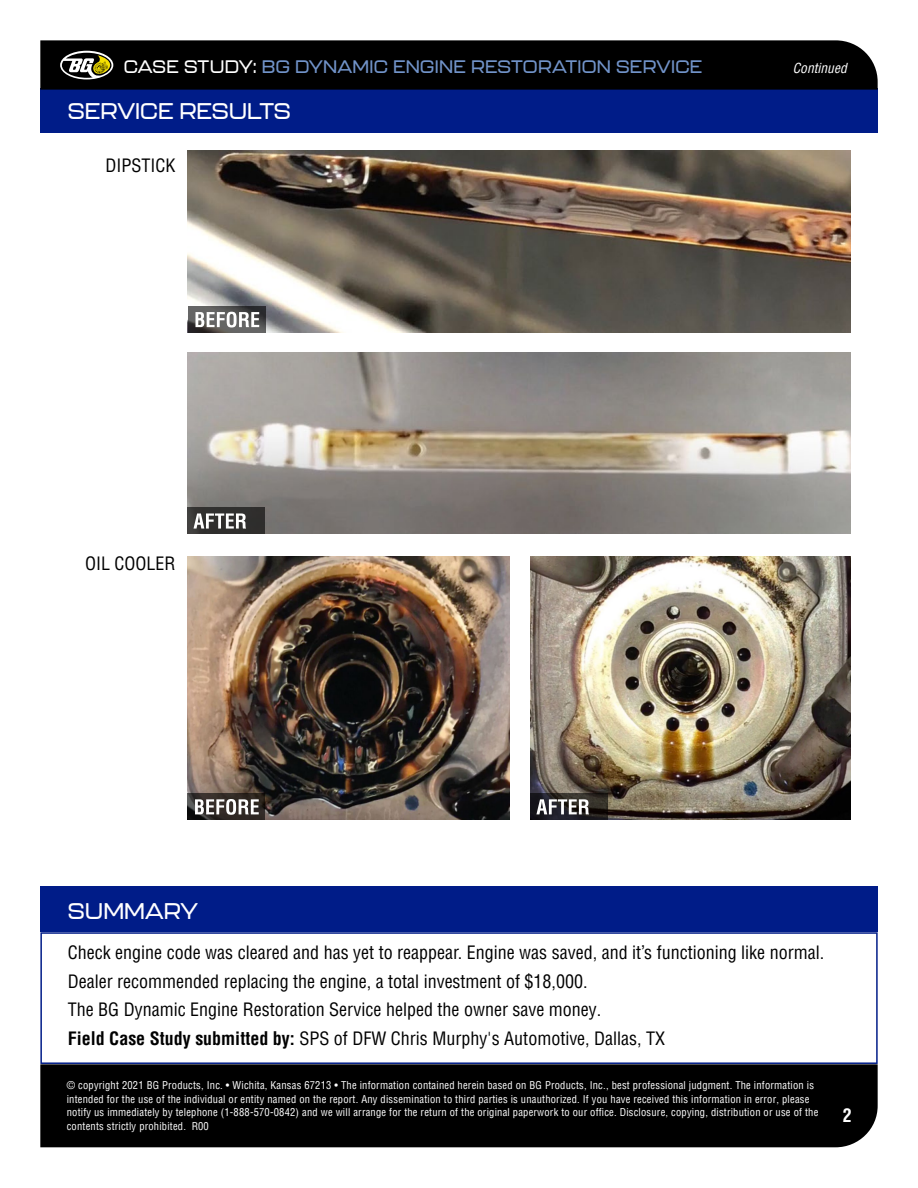
<style>
.page{position:relative;width:918px;height:1188px;background:#fff}
.page>*{position:absolute;margin:0;border:0;box-sizing:border-box;transform-origin:0 0}
.t1{font:500 22.5px "Kallisto";color:#fff}
.t2{font:condensed 18px/28.5px "Helvetica LT Pro";color:#000}
.t3{font:500 18px "Kallisto";letter-spacing:.015em;color:#7193c9}
.t4{font:700 condensed 18px "Helvetica LT Pro";color:#fff}
.t5{font:italic condensed 13.5px "Helvetica LT Pro";color:#fff}
.t6{font:condensed 10.5px/13.5px "Helvetica LT Pro";letter-spacing:.02em;color:#fff}
.s1{color:#fff}
.s2{font-weight:700}
</style>
<div class="page">
<img style="left:187px;top:352px;width:663px;height:182px">
<img style="left:188px;top:151px;width:663px;height:181px">
<svg style="left:188px;top:306px;width:78px;height:26px"></svg>
<svg style="left:196px;top:312px;width:63px;height:15px"></svg>
<div style="left:187px;top:507px;width:78px;height:27px;background:linear-gradient(to right,#373634,#2c2b2a)"></div>
<svg style="left:194px;top:513px;width:52px;height:16px"></svg>
<img style="left:530px;top:556px;width:321px;height:264px">
<img style="left:187px;top:556px;width:323px;height:264px">
<svg style="left:187px;top:793px;width:78px;height:27px"></svg>
<svg style="left:195px;top:799px;width:64px;height:16px"></svg>
<svg style="left:530px;top:793px;width:78px;height:27px"></svg>
<svg style="left:536px;top:799px;width:53px;height:15px"></svg>
<svg style="left:40px;top:932px;width:838px;height:132px"></svg>
<div style="left:40px;top:1064px;width:838px;height:83px;background:#000"></div>
<div style="left:40px;top:886px;width:838px;height:46px;background:#001c88"></div>
<div style="left:40px;top:89px;width:838px;height:44px;background:#001c88"></div>
<svg style="left:40px;top:40px;width:838px;height:50px;background:#080808"></svg>
<h2 class="t3" style="left:124px;top:55px;width:580px"><span class="s1">CASE STUDY:</span> BG DYNAMIC ENGINE RESTORATION SERVICE</h2>
<p class="t5" style="left:793px;top:59px;width:55px">Continued</p>
<h1 class="t1" style="left:68px;top:98px;width:224px">SERVICE RESULTS</h1>
<h2 class="t2" style="left:106px;top:151px;width:72px">DIPSTICK</h2>
<h2 class="t2" style="left:85px;top:549px;width:92px">OIL COOLER</h2>
<h1 class="t1" style="left:68px;top:897px;width:131px">SUMMARY</h1>
<p class="t2" style="left:68px;top:938px;width:758px">Check engine code was cleared and has yet to reappear. Engine was saved, and it’s functioning like normal.<br>Dealer recommended replacing the engine, a total investment of $18,000.<br>The BG Dynamic Engine Restoration Service helped the owner save money.<br><span class="s2">Field Case Study submitted by:</span> SPS of DFW Chris Murphy's Automotive, Dallas, TX</p>
<p class="t6" style="left:67px;top:1079px;width:753px">© copyright 2021 BG Products, Inc. • Wichita, Kansas 67213 • The information contained herein based on BG Products, Inc., best professional judgment. The information is intended for the use of the individual or entity named on the report. Any dissemination to third parties is unauthorized. If you have received this information in error, please notify us immediately by telephone (1-888-570-0842) and we will arrange for the return of the original paperwork to our office. Disclosure, copying, distribution or use of the contents strictly prohibited. R00</p>
<h2 class="t4" style="left:843px;top:1104px;width:10px">2</h2>
</div>
